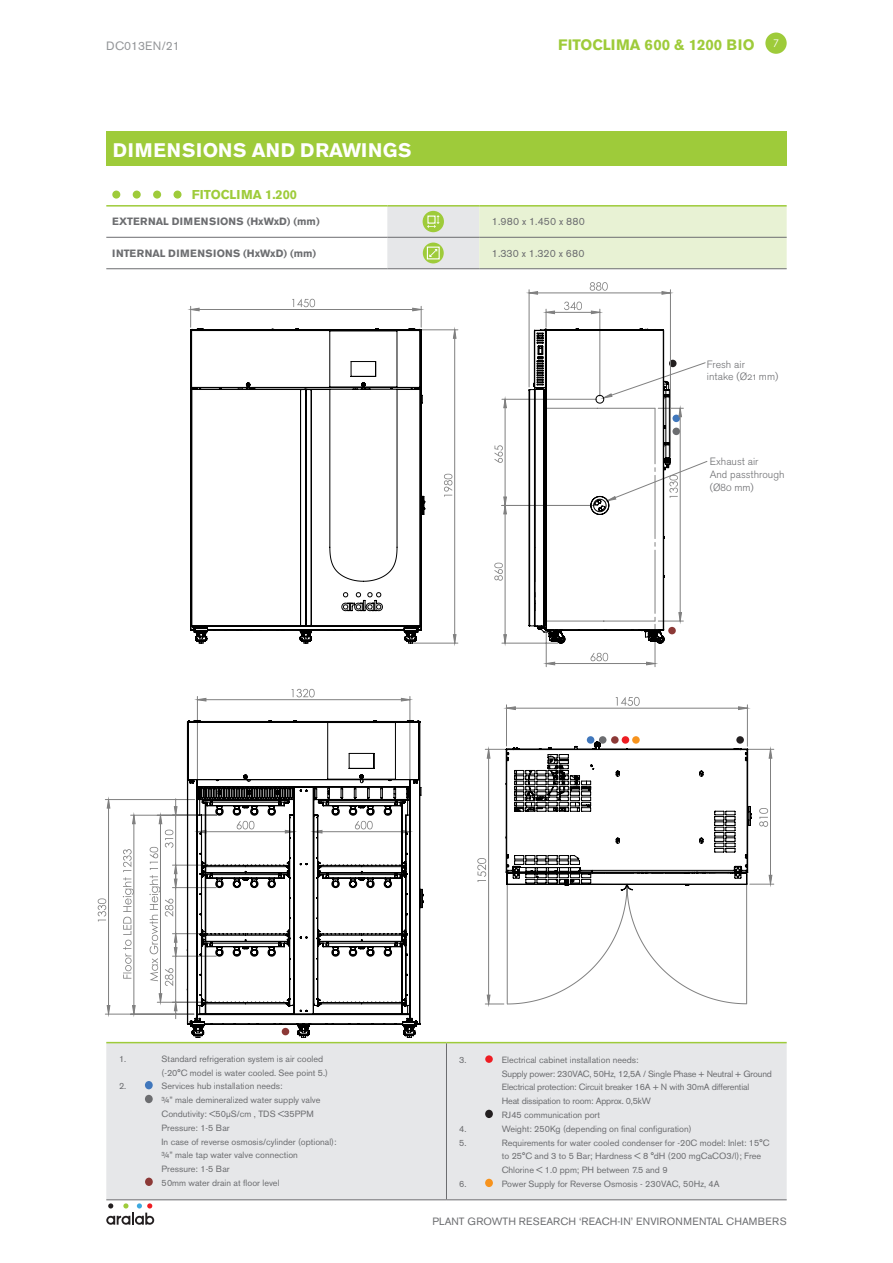
<style>
.page{position:relative;width:893px;height:1263px;background:#fff}
.page>*{position:absolute;margin:0;border:0;box-sizing:border-box;transform-origin:0 0}
.t1{font:700 19.5px "Akzidenz Grotesk BE";letter-spacing:.04em;color:#fff}
.t2{font:700 15px "Akzidenz Grotesk BE";color:#9ecb3a}
.t3{font:700 12.75px "Akzidenz Grotesk BE";color:#9ecb3a}
.t4{font:12px "Akzidenz Grotesk BE";color:#939598}
.t5{font:10.5px "Akzidenz Grotesk BE";letter-spacing:.02em;color:#6c6d70}
.t6{font:700 10.5px "Akzidenz Grotesk BE";letter-spacing:.02em;color:#6c6d70}
.t7{font:10.5px "Akzidenz Grotesk BE Light Os F";color:#6c6d70}
.t8{font:9px/13.8px "Akzidenz Grotesk BE";color:#6c6d70}
.t9{font:9px "Akzidenz Grotesk BE";letter-spacing:-.02em;color:#6c6d70}
</style>
<div class="page">
<svg style="left:106px;top:1203px;width:48px;height:22px"></svg>
<div style="left:765px;top:33px;width:22px;height:21px;background:#9ecb3a;border-radius:50%"></div>
<div style="left:106px;top:132px;width:681px;height:34px;background:#9ecb3a"></div>
<hr style="left:106px;top:237px;width:281px;height:1px;background:#6c6d70">
<hr style="left:106px;top:268px;width:281px;height:1px;background:#6c6d70">
<hr style="left:106px;top:205px;width:281px;height:2px;background:#9ecb3a">
<hr style="left:387px;top:205px;width:92px;height:2px;background:#9ecb3a">
<hr style="left:479px;top:205px;width:308px;height:2px;background:#9ecb3a">
<div style="left:112px;top:191px;width:8px;height:8px;background:#9ecb3a;border-radius:50%"></div>
<div style="left:133px;top:191px;width:8px;height:8px;background:#9ecb3a;border-radius:50%"></div>
<div style="left:153px;top:191px;width:8px;height:8px;background:#9ecb3a;border-radius:50%"></div>
<div style="left:173px;top:191px;width:9px;height:8px;background:#9ecb3a;border-radius:50%"></div>
<svg style="left:387px;top:206px;width:400px;height:63px;background:#e2ebd0"></svg>
<div style="left:427px;top:247px;width:13px;height:12px;border:1px solid #fff"></div>
<div style="left:106px;top:1043px;width:681px;height:156px;background:#e6e7e9"></div>
<hr style="left:106px;top:1042px;width:340px;height:1px;background:#9ecb3a">
<hr style="left:446px;top:1042px;width:341px;height:1px;background:#9ecb3a">
<hr style="left:446px;top:1199px;width:341px;height:1px;background:#6c6d70">
<hr style="left:446px;top:1043px;width:1px;height:156px;background:#6c6d70">
<hr style="left:106px;top:1199px;width:340px;height:1px;background:#6c6d70">
<div style="left:145px;top:1081px;width:8px;height:8px;background:#4077bc;border-radius:50%"></div>
<div style="left:145px;top:1095px;width:8px;height:8px;background:#6c6d70;border-radius:50%"></div>
<div style="left:145px;top:1177px;width:8px;height:9px;background:#8c3937;border-radius:50%"></div>
<div style="left:485px;top:1055px;width:8px;height:8px;background:#ee1d23;border-radius:50%"></div>
<div style="left:485px;top:1110px;width:8px;height:8px;background:#231f20;border-radius:50%"></div>
<div style="left:485px;top:1179px;width:8px;height:8px;background:#f7931d;border-radius:50%"></div>
<svg style="left:190px;top:309px;width:267px;height:334px"></svg>
<hr style="left:454px;top:330px;width:1px;height:313px;background:#808080">
<hr style="left:418px;top:329px;width:40px;height:1px;background:#808080">
<hr style="left:414px;top:643px;width:44px;height:1px;background:#808080">
<svg style="left:190px;top:299px;width:232px;height:28px"></svg>
<svg style="left:453px;top:330px;width:3px;height:8px"></svg>
<svg style="left:453px;top:635px;width:3px;height:8px"></svg>
<svg style="left:190px;top:328px;width:236px;height:316px"></svg>
<svg style="left:494px;top:563px;width:9px;height:18px"></svg>
<svg style="left:503px;top:291px;width:178px;height:374px"></svg>
<hr style="left:546px;top:663px;width:109px;height:1px;background:#808080">
<hr style="left:655px;top:624px;width:1px;height:43px;background:#808080">
<hr style="left:546px;top:624px;width:1px;height:43px;background:#808080">
<hr style="left:529px;top:290px;width:1px;height:97px;background:#808080">
<hr style="left:670px;top:290px;width:1px;height:167px;background:#808080">
<hr style="left:502px;top:399px;width:95px;height:1px;background:#808080">
<hr style="left:505px;top:505px;width:1px;height:138px;background:#808080">
<hr style="left:502px;top:505px;width:95px;height:1px;background:#808080">
<hr style="left:502px;top:643px;width:56px;height:1px;background:#808080">
<hr style="left:600px;top:309px;width:1px;height:87px;background:#808080">
<svg style="left:646px;top:662px;width:9px;height:3px"></svg>
<svg style="left:546px;top:662px;width:9px;height:3px"></svg>
<svg style="left:672px;top:362px;width:36px;height:260px"></svg>
<svg style="left:529px;top:282px;width:141px;height:12px"></svg>
<svg style="left:494px;top:399px;width:12px;height:115px"></svg>
<svg style="left:546px;top:302px;width:54px;height:25px"></svg>
<svg style="left:528px;top:328px;width:144px;height:316px"></svg>
<svg style="left:108px;top:698px;width:89px;height:316px"></svg>
<hr style="left:160px;top:815px;width:1px;height:187px;background:#808080">
<hr style="left:157px;top:1002px;width:55px;height:1px;background:#808080">
<hr style="left:175px;top:815px;width:1px;height:50px;background:#808080">
<hr style="left:172px;top:865px;width:36px;height:1px;background:#808080">
<hr style="left:172px;top:887px;width:44px;height:1px;background:#808080">
<hr style="left:172px;top:933px;width:36px;height:1px;background:#808080">
<hr style="left:175px;top:956px;width:1px;height:46px;background:#808080">
<hr style="left:172px;top:956px;width:44px;height:1px;background:#808080">
<hr style="left:131px;top:815px;width:85px;height:1px;background:#808080">
<hr style="left:105px;top:1014px;width:89px;height:1px;background:#808080">
<hr style="left:105px;top:799px;width:90px;height:1px;background:#808080">
<hr style="left:410px;top:696px;width:1px;height:88px;background:#808080">
<svg style="left:159px;top:816px;width:3px;height:8px"></svg>
<svg style="left:159px;top:994px;width:3px;height:8px"></svg>
<svg style="left:174px;top:800px;width:3px;height:15px"></svg>
<svg style="left:149px;top:830px;width:28px;height:156px"></svg>
<svg style="left:174px;top:1003px;width:3px;height:16px"></svg>
<svg style="left:123px;top:815px;width:12px;height:199px"></svg>
<svg style="left:98px;top:799px;width:12px;height:215px"></svg>
<svg style="left:197px;top:689px;width:213px;height:30px"></svg>
<svg style="left:187px;top:719px;width:237px;height:319px"></svg>
<svg style="left:486px;top:707px;width:264px;height:298px"></svg>
<hr style="left:488px;top:749px;width:1px;height:255px;background:#808080">
<hr style="left:746px;top:884px;width:1px;height:120px;background:#808080">
<hr style="left:507px;top:884px;width:1px;height:120px;background:#808080">
<hr style="left:747px;top:705px;width:1px;height:41px;background:#808080">
<hr style="left:506px;top:705px;width:1px;height:41px;background:#808080">
<svg style="left:485px;top:995px;width:19px;height:10px"></svg>
<svg style="left:506px;top:697px;width:241px;height:12px"></svg>
<svg style="left:477px;top:741px;width:297px;height:150px"></svg>
<h3 class="t4" style="left:106px;top:39px;width:75px">DC013EN/21</h3>
<h2 class="t2" style="left:558px;top:36px;width:222px">FITOCLIMA 600 &amp; 1200 BIO <sup>7</sup></h2>
<p class="t1" style="left:113px;top:139px;width:300px">DIMENSIONS AND DRAWINGS</p>
<p class="t3" style="left:192px;top:187px;width:107px">FITOCLIMA 1.200</p>
<p class="t6" style="left:112px;top:216px;width:209px">EXTERNAL DIMENSIONS (HxWxD) (mm)</p>
<p class="t5" style="left:492px;top:215px;width:94px">1.980 x 1.450 x 880</p>
<p class="t6" style="left:112px;top:247px;width:205px">INTERNAL DIMENSIONS (HxWxD) (mm)</p>
<p class="t5" style="left:492px;top:247px;width:94px">1.330 x 1.320 x 680</p>
<p class="t7" style="left:707px;top:358px;width:40px">Fresh air</p>
<p class="t7" style="left:707px;top:371px;width:73px">intake (Ø21 mm)</p>
<p class="t7" style="left:710px;top:456px;width:50px">Exhaust air</p>
<p class="t7" style="left:710px;top:468px;width:76px">And passthrough</p>
<p class="t7" style="left:710px;top:481px;width:46px">(Ø80 mm)</p>
<p class="t8" style="left:119px;top:1052px;width:9px">1.</p>
<p class="t8" style="left:162px;top:1052px;width:168px">Standard refrigeration system is air cooled (-20°C model is water cooled. See point 5.)</p>
<p class="t8" style="left:119px;top:1079px;width:9px">2.</p>
<p class="t8" style="left:162px;top:1079px;width:123px">Services hub installation needs:</p>
<p class="t8" style="left:162px;top:1093px;width:160px">¾” male demineralized water supply valve</p>
<p class="t8" style="left:162px;top:1107px;width:154px">Condutivity: &lt;50µS/cm , TDS &lt;35PPM</p>
<p class="t8" style="left:162px;top:1121px;width:70px">Pressure: 1-5 Bar</p>
<p class="t8" style="left:162px;top:1134px;width:176px">In case of reverse osmosis/cylinder (optional): ¾” male tap water valve connection<br>Pressure: 1-5 Bar</p>
<p class="t8" style="left:162px;top:1176px;width:119px">50mm water drain at floor level</p>
<p class="t8" style="left:459px;top:1053px;width:9px">3.</p>
<p class="t8" style="left:502px;top:1053px;width:138px">Electrical cabinet installation needs:</p>
<p class="t9" style="left:502px;top:1068px;width:272px">Supply power: 230VAC, 50Hz, 12,5A / Single Phase + Neutral + Ground</p>
<p class="t9" style="left:502px;top:1082px;width:249px">Electrical protection: Circuit breaker 16A + N with 30mA differential</p>
<p class="t9" style="left:502px;top:1096px;width:151px">Heat dissipation to room: Approx. 0,5kW</p>
<p class="t8" style="left:502px;top:1108px;width:100px">RJ45 communication port</p>
<p class="t8" style="left:459px;top:1122px;width:9px">4.</p>
<p class="t8" style="left:502px;top:1122px;width:191px">Weight: 250Kg (depending on final configuration)</p>
<p class="t8" style="left:459px;top:1136px;width:9px">5.</p>
<p class="t8" style="left:502px;top:1136px;width:269px">Requirements for water cooled condenser for -20C model: Inlet: 15°C to 25°C and 3 to 5 Bar; Hardness &lt; 8 °dH (200 mgCaCO3/l); Free<br>Chlorine &lt; 1.0 ppm; PH between 7.5 and 9</p>
<p class="t8" style="left:459px;top:1177px;width:9px">6.</p>
<p class="t8" style="left:502px;top:1177px;width:219px">Power Supply for Reverse Osmosis - 230VAC, 50Hz, 4A</p>
<p class="t5" style="left:432px;top:1215px;width:356px">PLANT GROWTH RESEARCH ‘REACH-IN’ ENVIRONMENTAL CHAMBERS</p>
</div>
